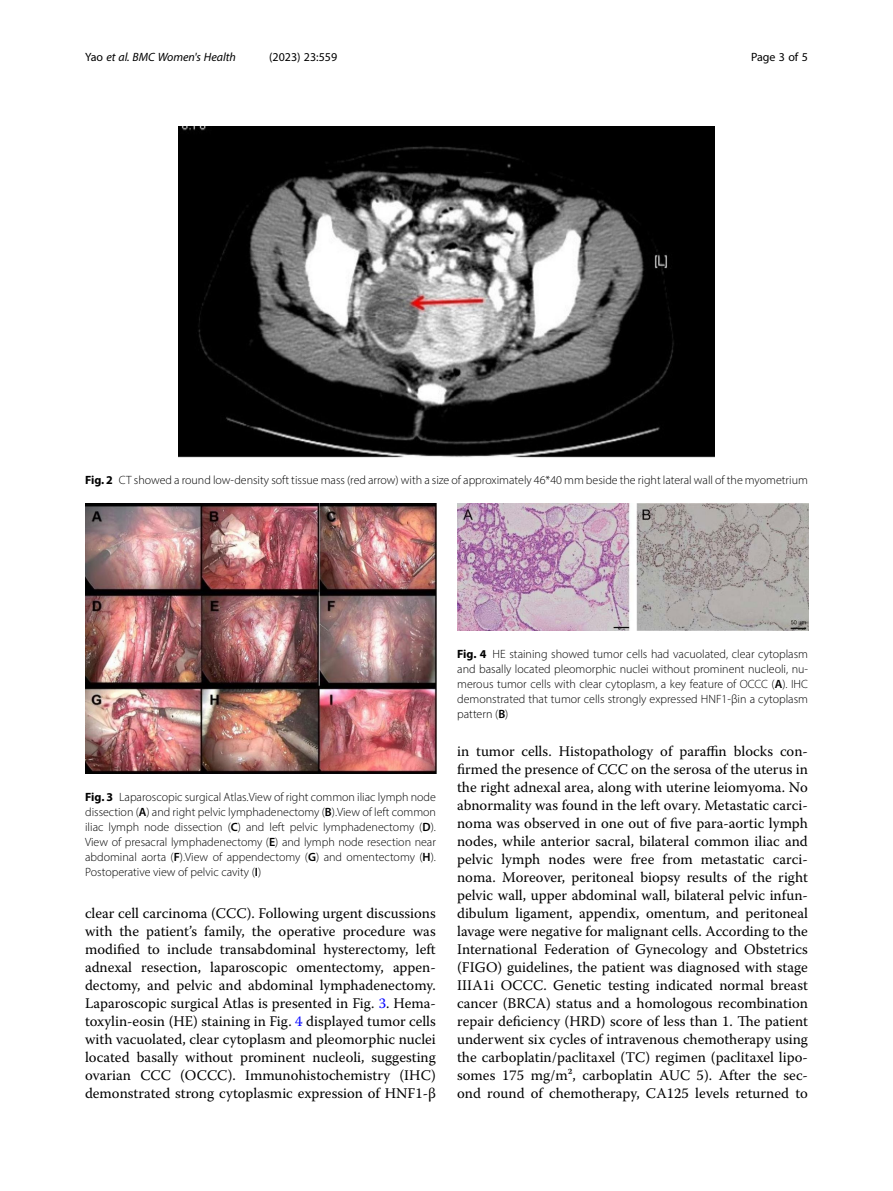
<style>
.page{position:relative;width:893px;height:1191px;background:#fff}
.page>*{position:absolute;margin:0;border:0;box-sizing:border-box;transform-origin:0 0}
.Body_Text_Indent{font:14.7px/18px "Warnock Pro";color:#000;text-align:justify}
.Figure_Caption{font:300 12px/15px "Myriad Pro";color:#000;text-align:justify}
.t1{font:italic 12px "Myriad Pro";color:#000}
.t2{font:12px "Myriad Pro";color:#000}
.s1{font-style:normal}
.s2{font-weight:700}
.s3{font-weight:600}
.s4{color:#00f}
</style>
<div class="page">
<img style="left:457px;top:503px;width:351px;height:127px">
<img style="left:85px;top:503px;width:351px;height:270px">
<img style="left:178px;top:126px;width:536px;height:331px">
<p class="t1" style="left:85px;top:50px;width:153px"><span class="s1">Yao</span> et al. BMC Women's Health</p>
<p class="t2" style="left:269px;top:50px;width:70px">(2023) 23:559</p>
<p class="t2" style="left:751px;top:50px;width:58px">Page 3 of 5</p>
<p class="Figure_Caption" style="left:85px;top:472px;width:724px"><span class="s2">Fig. 2</span> CT showed a round low-density soft tissue mass (red arrow) with a size of approximately 46*40 mm beside the right lateral wall of the myometrium</p>
<p class="Figure_Caption" style="left:85px;top:789px;width:352px"><span class="s2">Fig. 3</span> Laparoscopic surgical Atlas.View of right common iliac lymph node dissection (<span class="s3">A</span>) and right pelvic lymphadenectomy (<span class="s3">B</span>).View of left common iliac lymph node dissection (<span class="s3">C</span>) and left pelvic lymphadenectomy (<span class="s3">D</span>).<br>View of presacral lymphadenectomy (<span class="s3">E</span>) and lymph node resection near abdominal aorta (<span class="s3">F</span>).View of appendectomy (<span class="s3">G</span>) and omentectomy (<span class="s3">H</span>).<br>Postoperative view of pelvic cavity (<span class="s3">I</span>)</p>
<p class="Body_Text_Indent" style="left:85px;top:904px;width:352px">clear cell carcinoma (CCC). Following urgent discussions with the patient’s family, the operative procedure was modified to include transabdominal hysterectomy, left adnexal resection, laparoscopic omentectomy, appen&shy;dectomy, and pelvic and abdominal lymphadenectomy.<br>Laparoscopic surgical Atlas is presented in Fig. <span class="s4">3</span>. Hema&shy;toxylin-eosin (HE) staining in Fig. <span class="s4">4</span> displayed tumor cells with vacuolated, clear cytoplasm and pleomorphic nuclei located basally without prominent nucleoli, suggesting ovarian CCC (OCCC). Immunohistochemistry (IHC) demonstrated strong cytoplasmic expression of HNF1-β</p>
<p class="Figure_Caption" style="left:457px;top:646px;width:352px"><span class="s2">Fig. 4</span> HE staining showed tumor cells had vacuolated, clear cytoplasm and basally located pleomorphic nuclei without prominent nucleoli, nu&shy;merous tumor cells with clear cytoplasm, a key feature of OCCC (<span class="s3">A</span>). IHC demonstrated that tumor cells strongly expressed HNF1-βin a cytoplasm pattern (<span class="s3">B</span>)</p>
<p class="Body_Text_Indent" style="left:457px;top:742px;width:352px">in tumor cells. Histopathology of paraffin blocks con&shy;firmed the presence of CCC on the serosa of the uterus in the right adnexal area, along with uterine leiomyoma. No abnormality was found in the left ovary. Metastatic carci&shy;noma was observed in one out of five para-aortic lymph nodes, while anterior sacral, bilateral common iliac and pelvic lymph nodes were free from metastatic carci&shy;noma. Moreover, peritoneal biopsy results of the right pelvic wall, upper abdominal wall, bilateral pelvic infun&shy;dibulum ligament, appendix, omentum, and peritoneal lavage were negative for malignant cells. According to the International Federation of Gynecology and Obstetrics (FIGO) guidelines, the patient was diagnosed with stage IIIA1i OCCC. Genetic testing indicated normal breast cancer (BRCA) status and a homologous recombination repair deficiency (HRD) score of less than 1. The patient underwent six cycles of intravenous chemotherapy using the carboplatin/paclitaxel (TC) regimen (paclitaxel lipo&shy;somes 175 mg/m², carboplatin AUC 5). After the sec&shy;ond round of chemotherapy, CA125 levels returned to</p>
</div>
